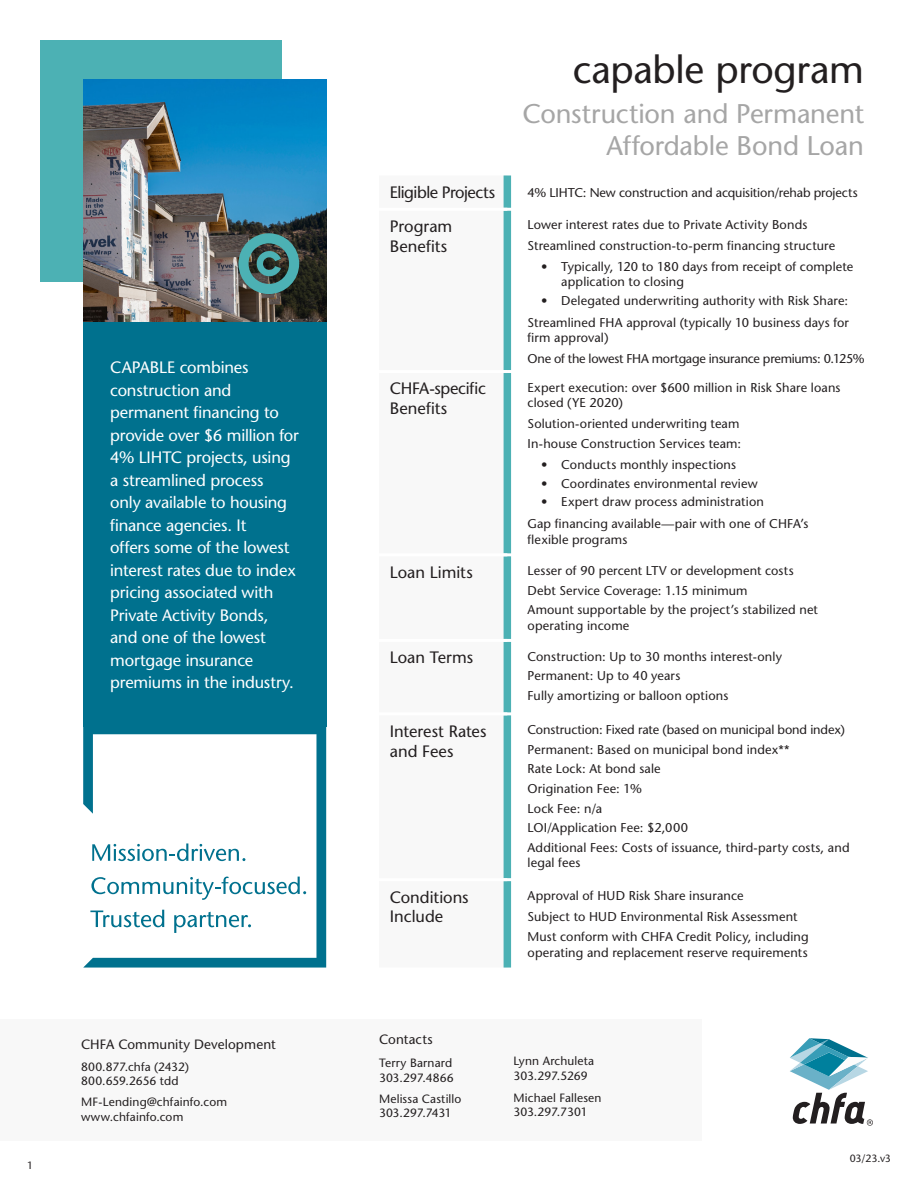
<style>
.page{position:relative;width:918px;height:1188px;background:#fff}
.page>*{position:absolute;margin:0;border:0;box-sizing:border-box;transform-origin:0 0}
.flyer_header{font:500 39px "Stone Sans Std";letter-spacing:-.01em;color:#231f20}
.flyer_subheader{font:500 27px/32.4px "Stone Sans Std";letter-spacing:-.005em;color:#a6a6a6;text-align:right}
.Flyer_Program_Descri{font:500 16.5px/22.5px "Stone Sans Std";letter-spacing:-.01em;color:#fff}
.Table_Left_Head_Sect{font:500 16.5px/19.8px "Stone Sans Std";color:#231f20}
.Table_Left_Head_Sect-2{font:500 16.5px "Stone Sans Std";letter-spacing:-.03em;color:#231f20}
.address{font:500 13.5px "Stone Sans Std";letter-spacing:.01em;color:#231f20}
.List{font:500 12.75px/15.3px "Stone Sans Std";letter-spacing:.01em;color:#231f20}
.List-2{font:500 12.75px "Stone Sans Std";letter-spacing:-.01em;color:#231f20}
.List-3{font:500 12.75px "Stone Sans Std";letter-spacing:-.02em;color:#231f20}
.address-2{font:500 12px/14.4px "Stone Sans Std";letter-spacing:.01em;color:#231f20}
.address-3{font:500 12px "Stone Sans Std";letter-spacing:-.03em;color:#231f20}
.rev_date{font:500 10.5px "Stone Sans Std";color:#231f20}
</style>
<div class="page">
<svg style="left:83px;top:727px;width:243px;height:241px"></svg>
<div style="left:40px;top:40px;width:242px;height:242px;background:#4cb1b4"></div>
<img style="left:83px;top:79px;width:243px;height:243px">
<div style="left:83px;top:322px;width:243px;height:405px;background:#00718e"></div>
<svg style="left:790px;top:1038px;width:83px;height:88px"></svg>
<div style="left:0;top:1019px;width:702px;height:122px;background:#f8f8f8"></div>
<svg style="left:238px;top:233px;width:61px;height:61px"></svg>
<svg style="left:503px;top:176px;width:1px;height:377px"></svg>
<svg style="left:503px;top:556px;width:1px;height:412px"></svg>
<div style="left:504px;top:176px;width:7px;height:32px;background:#4cb1b4"></div>
<div style="left:504px;top:211px;width:7px;height:159px;background:#4cb1b4"></div>
<div style="left:504px;top:373px;width:7px;height:180px;background:#4cb1b4"></div>
<div style="left:504px;top:556px;width:7px;height:83px;background:#4cb1b4"></div>
<div style="left:504px;top:642px;width:7px;height:70px;background:#4cb1b4"></div>
<div style="left:504px;top:715px;width:7px;height:163px;background:#4cb1b4"></div>
<div style="left:504px;top:881px;width:7px;height:87px;background:#4cb1b4"></div>
<hr style="left:379px;top:208px;width:128px;height:3px;background:#fff">
<hr style="left:379px;top:370px;width:128px;height:3px;background:#fff">
<hr style="left:379px;top:639px;width:128px;height:3px;background:#fff">
<hr style="left:379px;top:712px;width:128px;height:3px;background:#fff">
<hr style="left:379px;top:878px;width:128px;height:3px;background:#fff">
<p class="Flyer_Program_Descri" style="left:110px;top:356px;width:190px">CAPABLE combines construction and permanent financing to provide over $6 million for<br>4% LIHTC projects, using a streamlined process<br>only available to housing finance agencies. It<br>offers some of the lowest interest rates due to index pricing associated with<br>Private Activity Bonds, and one of the lowest mortgage insurance premiums in the industry.</p>
<p class="rev_date" style="left:27px;top:1159px;width:8px">1</p>
<p class="address" style="left:81px;top:1037px;width:196px">CHFA Community Development</p>
<p class="address-2" style="left:81px;top:1059px;width:110px">800.877.chfa (2432)</p>
<p class="address-2" style="left:81px;top:1074px;width:99px">800.659.2656 tdd</p>
<p class="address-2" style="left:81px;top:1095px;width:148px">MF-Lending@chfainfo.com</p>
<p class="address-2" style="left:81px;top:1109px;width:104px">www.chfainfo.com</p>
<p class="flyer_header" style="left:573px;top:47px;width:293px">capable program</p>
<p class="flyer_subheader" style="left:523px;top:97px;width:343px">Construction and Permanent<br>Affordable Bond Loan</p>
<p class="Table_Left_Head_Sect-2" style="left:390px;top:183px;width:107px">Eligible Projects</p>
<p class="List-2" style="left:528px;top:185px;width:332px">4% LIHTC: New construction and acquisition/rehab projects</p>
<p class="Table_Left_Head_Sect" style="left:390px;top:217px;width:64px">Program<br>Benefits</p>
<p class="List" style="left:528px;top:217px;width:281px">Lower interest rates due to Private Activity Bonds</p>
<p class="List" style="left:528px;top:238px;width:309px">Streamlined construction-to-perm financing structure</p>
<p class="List" style="left:561px;top:259px;width:293px;text-indent:-20px">• Typically, 120 to 180 days from receipt of complete application to closing</p>
<p class="List" style="left:541px;top:293px;width:309px">• Delegated underwriting authority with Risk Share:</p>
<p class="List" style="left:528px;top:315px;width:323px">Streamlined FHA approval (typically 10 business days for firm approval)</p>
<p class="List-3" style="left:528px;top:351px;width:338px">One of the lowest FHA mortgage insurance premiums: 0.125%</p>
<p class="Table_Left_Head_Sect" style="left:390px;top:379px;width:98px">CHFA-specific<br>Benefits</p>
<p class="List" style="left:528px;top:380px;width:314px">Expert execution: over $600 million in Risk Share loans closed (YE 2020)</p>
<p class="List" style="left:528px;top:416px;width:213px">Solution-oriented underwriting team</p>
<p class="List" style="left:528px;top:436px;width:215px">In-house Construction Services team:</p>
<p class="List" style="left:541px;top:457px;width:197px">• Conducts monthly inspections</p>
<p class="List" style="left:541px;top:476px;width:218px">• Coordinates environmental review</p>
<p class="List" style="left:541px;top:494px;width:224px">• Expert draw process administration</p>
<p class="List" style="left:528px;top:516px;width:282px">Gap financing available—pair with one of CHFA’s flexible programs</p>
<p class="Table_Left_Head_Sect" style="left:390px;top:562px;width:84px">Loan Limits</p>
<p class="List" style="left:528px;top:563px;width:268px">Lesser of 90 percent LTV or development costs</p>
<p class="List" style="left:528px;top:583px;width:222px">Debt Service Coverage: 1.15 minimum</p>
<p class="List" style="left:528px;top:602px;width:292px">Amount supportable by the project’s stabilized net operating income</p>
<p class="Table_Left_Head_Sect" style="left:390px;top:648px;width:85px">Loan Terms</p>
<p class="List" style="left:528px;top:649px;width:256px">Construction: Up to 30 months interest-only</p>
<p class="List" style="left:528px;top:668px;width:154px">Permanent: Up to 40 years</p>
<p class="List" style="left:528px;top:688px;width:202px">Fully amortizing or balloon options</p>
<p class="Table_Left_Head_Sect" style="left:390px;top:721px;width:98px">Interest Rates and Fees</p>
<p class="List-2" style="left:528px;top:722px;width:319px">Construction: Fixed rate (based on municipal bond index)</p>
<p class="List" style="left:528px;top:742px;width:263px">Permanent: Based on municipal bond index**</p>
<p class="List" style="left:528px;top:761px;width:135px">Rate Lock: At bond sale</p>
<p class="List" style="left:528px;top:781px;width:116px">Origination Fee: 1%</p>
<p class="List" style="left:528px;top:800px;width:76px">Lock Fee: n/a</p>
<p class="List" style="left:528px;top:820px;width:162px">LOI/Application Fee: $2,000</p>
<p class="List" style="left:528px;top:840px;width:324px">Additional Fees: Costs of issuance, third-party costs, and legal fees</p>
<p class="Table_Left_Head_Sect" style="left:390px;top:887px;width:80px">Conditions<br>Include</p>
<p class="List" style="left:528px;top:888px;width:218px">Approval of HUD Risk Share insurance</p>
<p class="List" style="left:528px;top:908px;width:271px">Subject to HUD Environmental Risk Assessment</p>
<p class="List" style="left:528px;top:929px;width:283px">Must conform with CHFA Credit Policy, including operating and replacement reserve requirements</p>
<p class="address" style="left:379px;top:1032px;width:55px">Contacts</p>
<p class="address-2" style="left:379px;top:1056px;width:75px">Terry Barnard</p>
<p class="address-2" style="left:379px;top:1070px;width:76px">303.297.4866</p>
<p class="address-2" style="left:379px;top:1091px;width:84px">Melissa Castillo</p>
<p class="address-3" style="left:379px;top:1106px;width:74px">303.297.7431</p>
<p class="address-2" style="left:514px;top:1054px;width:82px">Lynn Archuleta<br>303.297.5269</p>
<p class="address-2" style="left:514px;top:1090px;width:90px">Michael Fallesen<br>303.297.7301</p>
<p class="rev_date" style="left:850px;top:1152px;width:43px">03/23.v3</p>
</div>
